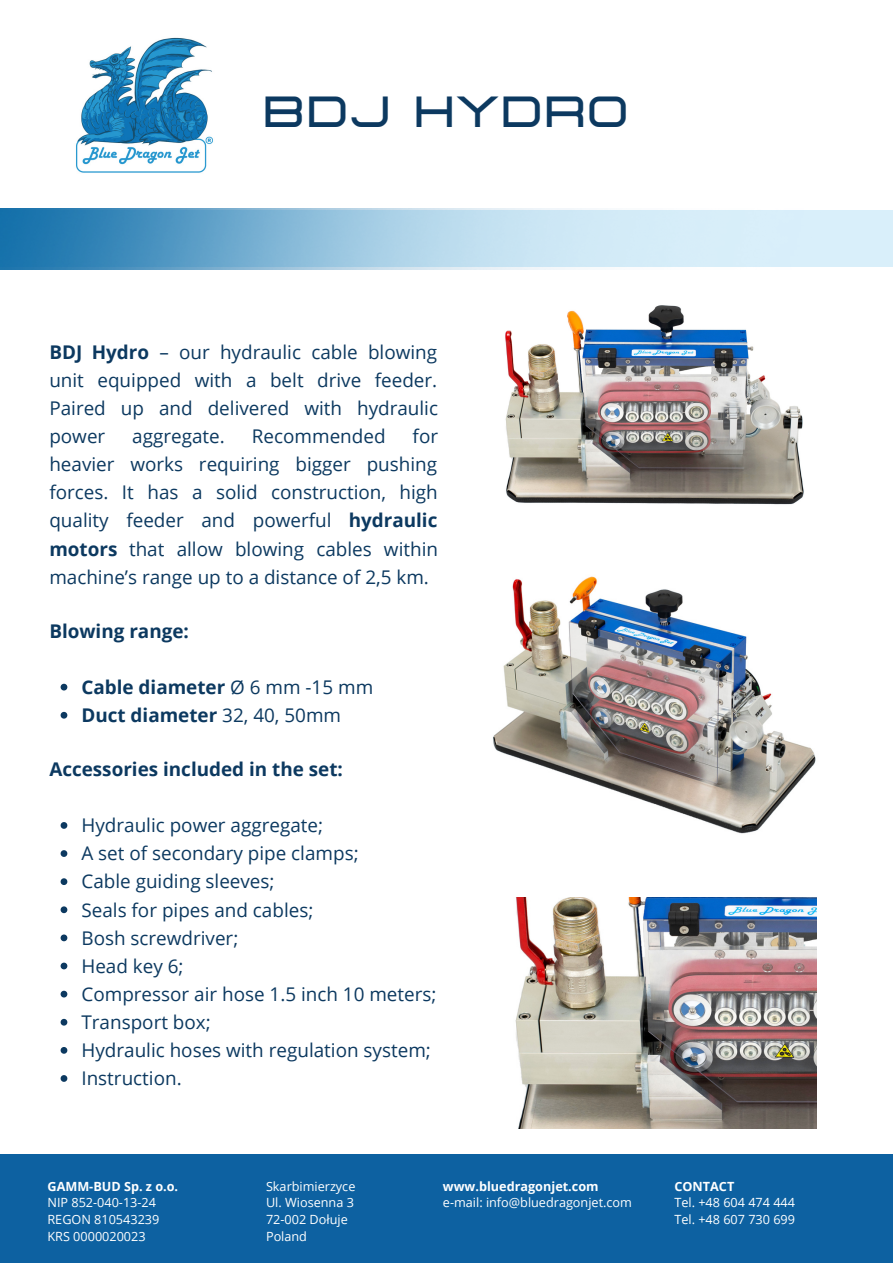
<style>
.page{position:relative;width:893px;height:1264px;background:#fff}
.page>*{position:absolute;margin:0;border:0;box-sizing:border-box;transform-origin:0 0}
.t1{font:700 43.35px "Lastica";color:#0c3960}
.t2{font:18.9px/28px "Open Sans";color:#0c3960;text-align:justify}
.t3{font:700 18.9px/28px "Open Sans";color:#0c3960}
.t4{font:12.6px/17px "Open Sans";color:#fff}
.t5{font:700 12.6px "Open Sans";color:#fff}
.s1{font-weight:700}
.s2{font-weight:400}
</style>
<div class="page">
<img style="left:76px;top:37px;width:137px;height:136px">
<img style="left:0;top:209px;width:892px;height:60px">
<img style="left:505px;top:305px;width:299px;height:200px">
<img style="left:493px;top:576px;width:323px;height:258px">
<img style="left:515px;top:897px;width:301px;height:231px">
<svg style="left:61px;top:822px;width:6px;height:6px"></svg>
<svg style="left:61px;top:850px;width:6px;height:7px"></svg>
<svg style="left:61px;top:878px;width:6px;height:7px"></svg>
<svg style="left:61px;top:906px;width:6px;height:7px"></svg>
<svg style="left:61px;top:934px;width:6px;height:7px"></svg>
<svg style="left:61px;top:962px;width:6px;height:7px"></svg>
<svg style="left:61px;top:990px;width:6px;height:7px"></svg>
<svg style="left:61px;top:1018px;width:6px;height:7px"></svg>
<svg style="left:61px;top:1047px;width:6px;height:6px"></svg>
<svg style="left:61px;top:1075px;width:6px;height:6px"></svg>
<svg style="left:61px;top:683px;width:6px;height:7px"></svg>
<svg style="left:61px;top:712px;width:6px;height:6px"></svg>
<div style="left:0;top:1154px;width:892px;height:108px;background:#0d61a1"></div>
<h1 class="t1" style="left:261px;top:91px;width:369px">BDJ Hydro</h1>
<p class="t2" style="left:49px;top:337px;width:390px"><span class="s1">BDJ Hydro</span> – our hydraulic cable blowing unit equipped with a belt drive feeder.<br>Paired up and delivered with hydraulic power</p>
<p class="t2" style="left:49px;top:422px;width:390px;text-indent:363px">for heavier works requiring bigger pushing forces. It has a solid construction, high quality feeder and powerful <span class="s1">hydraulic motors</span> that allow blowing cables within machine’s range up to a distance of 2,5 km.</p>
<p class="t2" style="left:132px;top:422px;width:94px">aggregate.</p>
<p class="t2" style="left:252px;top:422px;width:135px">Recommended</p>
<p class="t3" style="left:49px;top:616px;width:141px">Blowing range:</p>
<p class="t3" style="left:81px;top:672px;width:293px">Cable diameter <span class="s2">Ø 6 mm -15 mm<br></span>Duct diameter <span class="s2">32, 40, 50mm</span></p>
<p class="t3" style="left:49px;top:754px;width:295px">Accessories included in the set:</p>
<p class="t2" style="left:81px;top:810px;width:356px;text-align:left">Hydraulic power aggregate;<br>A set of secondary pipe clamps;<br>Cable guiding sleeves;<br>Seals for pipes and cables;<br>Bosh screwdriver;<br>Head key 6;<br>Compressor air hose 1.5 inch 10 meters;<br>Transport box;<br>Hydraulic hoses with regulation system;<br>Instruction.</p>
<p class="t5" style="left:47px;top:1177px;width:132px">GAMM-BUD Sp. z o.o.</p>
<p class="t4" style="left:47px;top:1194px;width:113px">NIP 852-040-13-24<br>REGON 810543239<br>KRS 0000020023</p>
<p class="t4" style="left:266px;top:1177px;width:91px">Skarbimierzyce<br>Ul. Wiosenna 3<br>72-002 Dołuje<br>Poland</p>
<p class="t5" style="left:443px;top:1177px;width:157px">www.bluedragonjet.com</p>
<p class="t4" style="left:443px;top:1194px;width:190px">e-mail: info@bluedragonjet.com</p>
<p class="t5" style="left:674px;top:1177px;width:61px">CONTACT</p>
<p class="t4" style="left:674px;top:1194px;width:122px">Tel. +48 604 474 444<br>Tel. +48 607 730 699</p>
</div>
